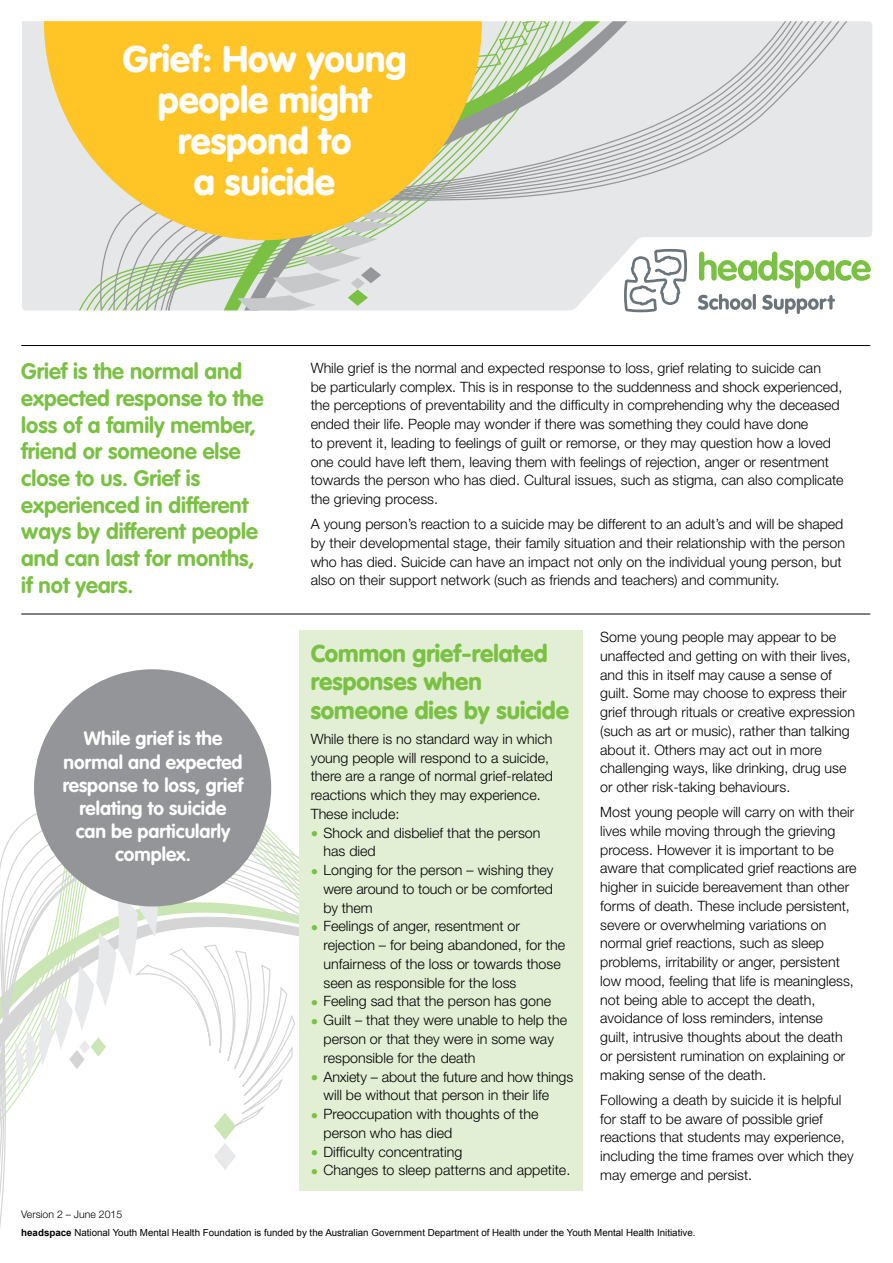
<style>
.page{position:relative;width:893px;height:1263px;background:#fff}
.page>*{position:absolute;margin:0;border:0;box-sizing:border-box;transform-origin:0 0}
.t1{font:900 36.45px/41.1px "VAG Rounded";color:#fff;text-align:center}
.t2{font:900 24px/28.5px "VAG Rounded";color:#7ac143}
.t3{font:700 22.05px/26.7px "VAG Rounded";color:#7ac143}
.t4{font:700 19.05px/23.2px "VAG Rounded";color:#fff;text-align:center}
.t5{font:300 14.25px/18.8px "Helvetica Neue CE";color:#000}
.t6{font:300 10.5px "Helvetica Neue CE";color:#000}
.t7{font:9.75px "Arial";color:#000}
.s1{font-family:"VAG Rounded";font-size:15px;color:#7ac143}
.s2{font-weight:700}
</style>
<div class="page">
<svg style="left:0;top:831px;width:299px;height:397px"></svg>
<svg style="left:15px;top:716px;width:281px;height:454px"></svg>
<svg style="left:625px;top:310px;width:32px;height:2px"></svg>
<svg style="left:785px;top:310px;width:15px;height:4px"></svg>
<div style="left:22px;top:21px;width:73px;height:289px;background:#e6e7e8"></div>
<svg style="left:95px;top:21px;width:777px;height:289px;background:#dee2de"></svg>
<svg style="left:237px;top:240px;width:169px;height:70px;background:#c9d3c4"></svg>
<svg style="left:482px;top:21px;width:117px;height:144px;background:#c9d6c2"></svg>
<svg style="left:44px;top:21px;width:438px;height:219px;background:#f6c94c"></svg>
<div style="left:299px;top:631px;width:283px;height:560px;background:#e2efd4"></div>
<div style="left:34px;top:669px;width:237px;height:237px;background:#939598;border-radius:50%"></div>
<hr style="left:21px;top:345px;width:849px;height:1px;background:#000">
<hr style="left:21px;top:614px;width:849px;height:1px;background:#000">
<h1 class="t1" style="left:123px;top:40px;width:285px">Grief: How young people might respond to<br>a suicide</h1>
<h3 class="t3" style="left:21px;top:359px;width:244px">Grief is the normal and expected response to the loss of a family member, friend or someone else close to us. Grief is experienced in different ways by different people and can last for months, if not years.</h3>
<p class="t5" style="left:311px;top:358px;width:534px">While grief is the normal and expected response to loss, grief relating to suicide can<br>be particularly complex. This is in response to the suddenness and shock experienced, the perceptions of preventability and the difficulty in comprehending why the deceased ended their life. People may wonder if there was something they could have done<br>to prevent it, leading to feelings of guilt or remorse, or they may question how a loved one could have left them, leaving them with feelings of rejection, anger or resentment towards the person who has died. Cultural issues, such as stigma, can also complicate the grieving process.</p>
<p class="t5" style="left:311px;top:515px;width:536px">A young person’s reaction to a suicide may be different to an adult’s and will be shaped by their developmental stage, their family situation and their relationship with the person who has died. Suicide can have an impact not only on the individual young person, but also on their support network (such as friends and teachers) and community.</p>
<h3 class="t4" style="left:63px;top:728px;width:182px">While grief is the normal and expected response to loss, grief relating to suicide can be particularly complex.</h3>
<p class="t6" style="left:21px;top:1208px;width:102px">Version 2 – June 2015</p>
<h2 class="t2" style="left:311px;top:640px;width:260px">Common grief-related responses when someone dies by suicide</h2>
<p class="t5" style="left:311px;top:729px;width:244px">While there is no standard way in which young people will respond to a suicide, there are a range of normal grief-related reactions which they may experience.<br>These include:</p>
<p class="t5" style="left:323px;top:823px;width:218px;text-indent:-13px"><span class="s1">•</span> Shock and disbelief that the person has died</p>
<p class="t5" style="left:323px;top:861px;width:231px;text-align:justify;text-indent:-13px"><span class="s1">•</span> Longing for the person – wishing they were around to touch or be comforted by them</p>
<p class="t5" style="left:323px;top:917px;width:243px;text-indent:-13px"><span class="s1">•</span> Feelings of anger, resentment or rejection – for being abandoned, for the unfairness of the loss or towards those seen as responsible for the loss</p>
<p class="t5" style="left:311px;top:992px;width:242px"><span class="s1">•</span> Feeling sad that the person has gone</p>
<p class="t5" style="left:323px;top:1011px;width:245px;text-indent:-13px"><span class="s1">•</span> Guilt – that they were unable to help the person or that they were in some way responsible for the death</p>
<p class="t5" style="left:323px;top:1067px;width:251px;text-indent:-13px"><span class="s1">•</span> Anxiety – about the future and how things will be without that person in their life</p>
<p class="t5" style="left:323px;top:1104px;width:216px;text-indent:-13px"><span class="s1">•</span> Preoccupation with thoughts of the person who has died</p>
<p class="t5" style="left:311px;top:1142px;width:153px"><span class="s1">•</span> Difficulty concentrating</p>
<p class="t5" style="left:311px;top:1161px;width:261px"><span class="s1">•</span> Changes to sleep patterns and appetite.</p>
<p class="t5" style="left:600px;top:627px;width:256px">Some young people may appear to be unaffected and getting on with their lives, and this in itself may cause a sense of guilt. Some may choose to express their grief through rituals or creative expression (such as art or music), rather than talking about it. Others may act out in more challenging ways, like drinking, drug use or other risk-taking behaviours.</p>
<p class="t5" style="left:600px;top:803px;width:258px">Most young people will carry on with their lives while moving through the grieving process. However it is important to be aware that complicated grief reactions are higher in suicide bereavement than other forms of death. These include persistent, severe or overwhelming variations on normal grief reactions, such as sleep problems, irritability or anger, persistent low mood, feeling that life is meaningless, not being able to accept the death, avoidance of loss reminders, intense<br>guilt, intrusive thoughts about the death or persistent rumination on explaining or making sense of the death.</p>
<p class="t5" style="left:600px;top:1090px;width:255px">Following a death by suicide it is helpful for staff to be aware of possible grief reactions that students may experience, including the time frames over which they may emerge and persist.</p>
<p class="t7" style="left:21px;top:1226px;width:676px"><span class="s2">headspace</span> National Youth Mental Health Foundation is funded by the Australian Government Department of Health under the Youth Mental Health Initiative.</p>
</div>
